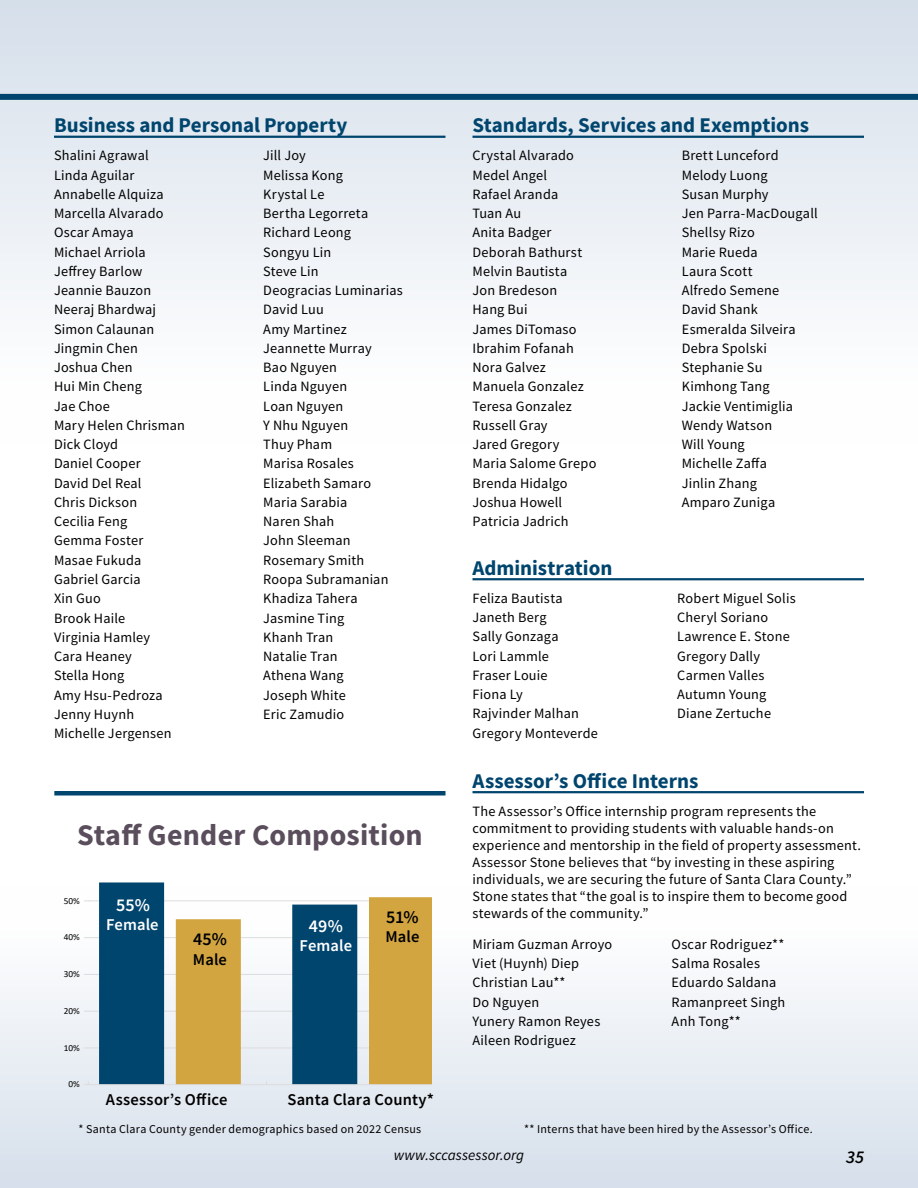
<style>
.page{position:relative;width:918px;height:1188px;background:#fff}
.page>*{position:absolute;margin:0;border:0;box-sizing:border-box;transform-origin:0 0}
.t1{font:700 30px "Source Sans Pro";letter-spacing:.005em;color:#5a4e5c}
.t2{font:700 21px "Source Sans Pro";color:#00456e}
.t3{font:600 18px "Source Sans Pro";color:#000}
.t4{font:600 18px "Source Sans Pro";color:#fff}
.t5{font:italic 600 18px "Source Sans Pro";color:#000}
.t6{font:600 16.5px "Source Sans Pro";letter-spacing:.01em;color:#000}
.t7{font:600 16.5px "Source Sans Pro";letter-spacing:.005em;color:#fff}
.t8{font:italic 15px "Source Sans Pro";color:#000}
.t9{font:14.25px/19.2px "Source Sans Pro";letter-spacing:.015em;color:#000}
.t10{font:12px "Source Sans Pro";letter-spacing:.02em;color:#000}
.t11{font:700 11.85px "Calibri";color:#000}
.t12{font:9.3px "Calibri";letter-spacing:-.005em;color:#000}
</style>
<div class="page">
<div style="left:0;top:887px;width:918px;height:301px;background:linear-gradient(to bottom,#fff,#d6dfeb)"></div>
<hr style="left:84px;top:1048px;width:348px;height:1px;background:#dcddde">
<hr style="left:84px;top:1011px;width:348px;height:1px;background:#dcddde">
<hr style="left:84px;top:974px;width:348px;height:1px;background:#dcddde">
<hr style="left:84px;top:937px;width:348px;height:1px;background:#dcddde">
<hr style="left:84px;top:901px;width:348px;height:1px;background:#dcddde">
<hr style="left:84px;top:873px;width:348px;height:1px;background:#dcddde">
<svg style="left:99px;top:882px;width:258px;height:202px;fill:#00456e"></svg>
<svg style="left:176px;top:897px;width:256px;height:187px"></svg>
<hr style="left:84px;top:1084px;width:348px;height:1px;background:#dcddde">
<div style="left:0;top:0;width:918px;height:444px;background:linear-gradient(to bottom,#d5dfea,#fff)"></div>
<hr style="left:54px;top:136px;width:392px;height:2px;background:#00456e">
<hr style="left:472px;top:136px;width:392px;height:2px;background:#00456e">
<hr style="left:472px;top:578px;width:392px;height:2px;background:#00456e">
<div style="left:54px;top:791px;width:391px;height:5px;background:#00456e"></div>
<div style="left:0;top:94px;width:918px;height:6px;background:#00456e"></div>
<svg style="left:84px;top:1081px;width:5px;height:3px"></svg>
<hr style="left:472px;top:791px;width:392px;height:2px;background:#00456e">
<h2 class="t2" style="left:54px;top:111px;width:295px">Business and Personal Property</h2>
<p class="t9" style="left:54px;top:146px;width:132px">Shalini Agrawal<br>Linda Aguilar<br>Annabelle Alquiza<br>Marcella Alvarado<br>Oscar Amaya<br>Michael Arriola<br>Jeffrey Barlow<br>Jeannie Bauzon<br>Neeraj Bhardwaj<br>Simon Calaunan<br>Jingmin Chen<br>Joshua Chen<br>Hui Min Cheng<br>Jae Choe<br>Mary Helen Chrisman<br>Dick Cloyd<br>Daniel Cooper<br>David Del Real<br>Chris Dickson<br>Cecilia Feng<br>Gemma Foster<br>Masae Fukuda<br>Gabriel Garcia<br>Xin Guo<br>Brook Haile<br>Virginia Hamley<br>Cara Heaney<br>Stella Hong<br>Amy Hsu-Pedroza<br>Jenny Huynh<br>Michelle Jergensen</p>
<p class="t9" style="left:263px;top:146px;width:141px">Jill Joy<br>Melissa Kong<br>Krystal Le<br>Bertha Legorreta<br>Richard Leong<br>Songyu Lin<br>Steve Lin<br>Deogracias Luminarias<br>David Luu<br>Amy Martinez<br>Jeannette Murray<br>Bao Nguyen<br>Linda Nguyen<br>Loan Nguyen<br>Y Nhu Nguyen<br>Thuy Pham<br>Marisa Rosales<br>Elizabeth Samaro<br>Maria Sarabia<br>Naren Shah<br>John Sleeman<br>Rosemary Smith<br>Roopa Subramanian<br>Khadiza Tahera<br>Jasmine Ting<br>Khanh Tran<br>Natalie Tran<br>Athena Wang<br>Joseph White<br>Eric Zamudio</p>
<h1 class="t1" style="left:77px;top:815px;width:347px">Staff Gender Composition</h1>
<p class="t12" style="left:49px;top:894px;width:32px">50%50%</p>
<p class="t12" style="left:49px;top:931px;width:32px">40%40%</p>
<p class="t12" style="left:49px;top:968px;width:32px">30%30%</p>
<p class="t12" style="left:49px;top:1004px;width:32px">20%20%</p>
<p class="t12" style="left:49px;top:1041px;width:32px">10%10%</p>
<p class="t12" style="left:54px;top:1078px;width:28px">0% 0%</p>
<p class="t4" style="left:116px;top:893px;width:35px">55%</p>
<p class="t7" style="left:106px;top:914px;width:54px">Female</p>
<p class="t3" style="left:193px;top:927px;width:35px">45%</p>
<p class="t6" style="left:193px;top:948px;width:36px">Male</p>
<p class="t4" style="left:309px;top:914px;width:36px">49%</p>
<p class="t7" style="left:300px;top:935px;width:54px">Female</p>
<p class="t3" style="left:386px;top:905px;width:34px">51%</p>
<p class="t6" style="left:386px;top:926px;width:36px">Male</p>
<p class="t11" style="left:130px;top:1088px;width:81px">Asse or Office</p>
<p class="t11" style="left:313px;top:1088px;width:101px">Sant Clara County*</p>
<p class="t11" style="left:145px;top:1088px;width:81px">Assessors Office</p>
<p class="t11" style="left:328px;top:1088px;width:101px">Santa Clara County*</p>
<p class="t6" style="left:106px;top:1089px;width:123px">Assessor’s Office</p>
<p class="t6" style="left:287px;top:1089px;width:148px">Santa Clara County*</p>
<h2 class="t2" style="left:472px;top:111px;width:338px">Standards, Services and Exemptions</h2>
<p class="t9" style="left:472px;top:146px;width:125px">Crystal Alvarado<br>Medel Angel<br>Rafael Aranda<br>Tuan Au<br>Anita Badger<br>Deborah Bathurst<br>Melvin Bautista<br>Jon Bredeson<br>Hang Bui<br>James DiTomaso<br>Ibrahim Fofanah<br>Nora Galvez<br>Manuela Gonzalez<br>Teresa Gonzalez<br>Russell Gray<br>Jared Gregory<br>Maria Salome Grepo<br>Brenda Hidalgo<br>Joshua Howell<br>Patricia Jadrich</p>
<p class="t9" style="left:682px;top:146px;width:137px">Brett Lunceford<br>Melody Luong<br>Susan Murphy<br>Jen Parra-MacDougall<br>Shellsy Rizo<br>Marie Rueda<br>Laura Scott<br>Alfredo Semene<br>David Shank<br>Esmeralda Silveira<br>Debra Spolski<br>Stephanie Su<br>Kimhong Tang<br>Jackie Ventimiglia<br>Wendy Watson<br>Will Young<br>Michelle Zaffa<br>Jinlin Zhang<br>Amparo Zuniga</p>
<h2 class="t2" style="left:472px;top:554px;width:141px">Administration</h2>
<p class="t9" style="left:472px;top:588px;width:127px">Feliza Bautista<br>Janeth Berg<br>Sally Gonzaga<br>Lori Lammle<br>Fraser Louie<br>Fiona Ly<br>Rajvinder Malhan<br>Gregory Monteverde</p>
<p class="t9" style="left:677px;top:588px;width:120px">Robert Miguel Solis<br>Cheryl Soriano<br>Lawrence E. Stone<br>Gregory Dally<br>Carmen Valles<br>Autumn Young<br>Diane Zertuche</p>
<h2 class="t2" style="left:472px;top:767px;width:228px">Assessor’s Office Interns</h2>
<p class="t9" style="left:472px;top:802px;width:390px;line-height:17.1px">The Assessor’s Office internship program represents the commitment to providing students with valuable hands-on experience and mentorship in the field of property assessment.<br>Assessor Stone believes that “by investing in these aspiring individuals, we are securing the future of Santa Clara County.” Stone states that “the goal is to inspire them to become good stewards of the community.”</p>
<p class="t9" style="left:472px;top:935px;width:141px">Miriam Guzman Arroyo<br>Viet (Huynh) Diep<br>Christian Lau**<br>Do Nguyen<br>Yunery Ramon Reyes<br>Aileen Rodriguez</p>
<p class="t9" style="left:672px;top:935px;width:115px">Oscar Rodriguez**<br>Salma Rosales<br>Eduardo Saldana<br>Ramanpreet Singh<br>Anh Tong**</p>
<p class="t10" style="left:79px;top:1122px;width:344px">* Santa Clara County gender demographics based on 2022 Census</p>
<p class="t10" style="left:524px;top:1122px;width:290px">** Interns that have been hired by the Assessor’s Office.</p>
<p class="t8" style="left:394px;top:1146px;width:132px">www.sccassessor.org</p>
<p class="t5" style="left:846px;top:1145px;width:19px">35</p>
</div>
